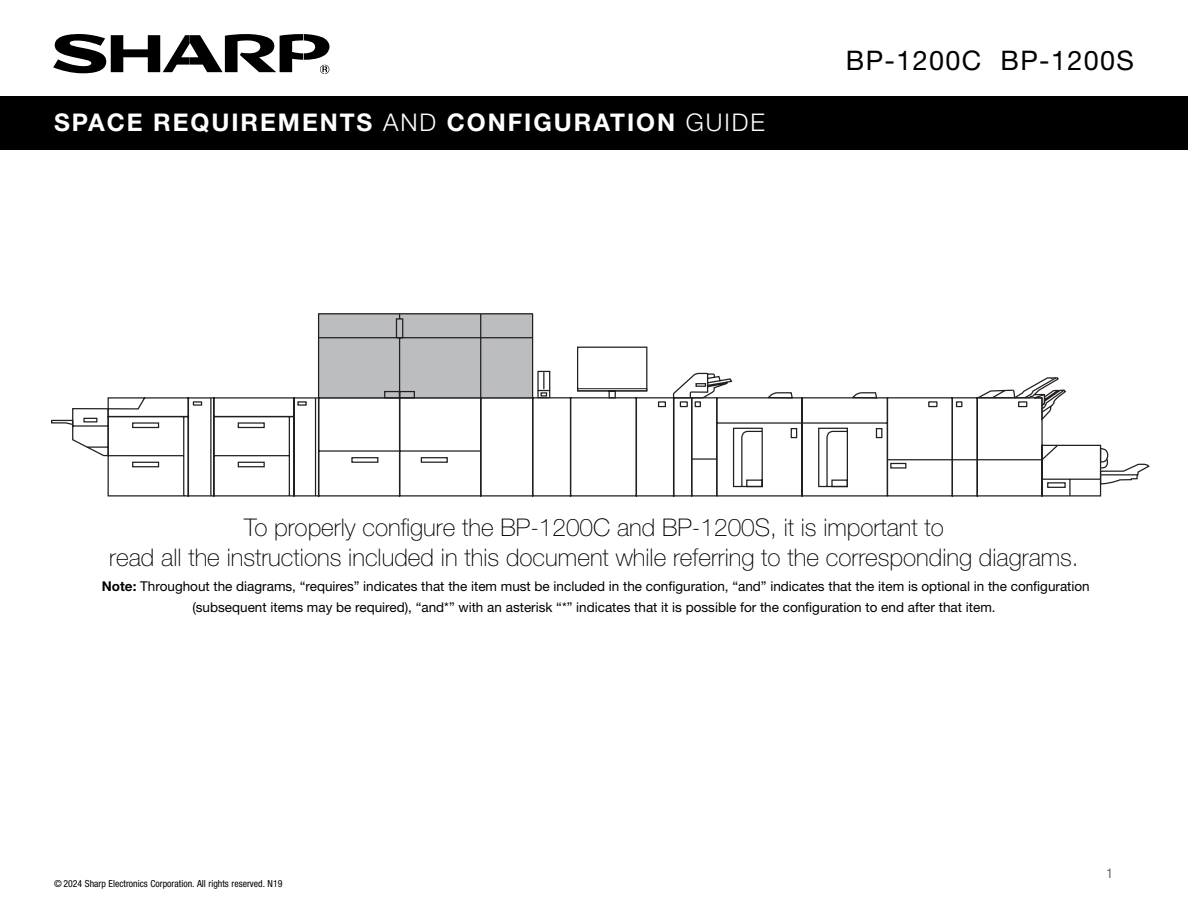
<style>
.page{position:relative;width:1188px;height:918px;background:#fff}
.page>*{position:absolute;margin:0;border:0;box-sizing:border-box;transform-origin:0 0}
.t1{font:27px "Helvetica Neue LT Std";letter-spacing:.05em;color:#000}
.t2{font:100 24.3px/30px "Helvetica Neue LT Std";color:#000;text-align:center}
.t3{font:700 24.3px "Helvetica Neue LT Std";letter-spacing:.08em;color:#fff}
.t4{font:13.5px/21px "Helvetica Neue LT Std";color:#000;text-align:center}
.t5{font:condensed 13.5px "Helvetica Neue LT Std";color:#636466}
.t6{font:condensed 9.75px "Helvetica Neue LT Std";color:#000}
.s1{font-weight:300}
.s2{font-weight:700}
</style>
<div class="page">
<div style="left:0;top:96px;width:1188px;height:54px;background:#000"></div>
<svg style="left:53px;top:34px;width:276px;height:40px"></svg>
<svg style="left:51px;top:408px;width:56px;height:49px"></svg>
<svg style="left:107px;top:397px;width:85px;height:100px"></svg>
<svg style="left:318px;top:313px;width:216px;height:33px;background:#abadae"></svg>
<svg style="left:318px;top:346px;width:330px;height:26px"></svg>
<svg style="left:192px;top:372px;width:958px;height:125px"></svg>
<svg style="left:540px;top:392px;width:599px;height:84px"></svg>
<h2 class="t3" style="left:54px;top:107px;width:712px">SPACE REQUIREMENTS <span class="s1">AND</span> CONFIGURATION <span class="s1">GUIDE</span></h2>
<h1 class="t1" style="left:846px;top:45px;width:290px">BP-1200C BP-1200S</h1>
<h2 class="t2" style="left:109px;top:513px;width:971px">To properly configure the BP-1200C and BP-1200S, it is important to<br>read all the instructions included in this document while referring to the corresponding diagrams.</h2>
<p class="t4" style="left:102px;top:576px;width:989px"><span class="s2">Note:</span> Throughout the diagrams, “requires” indicates that the item must be included in the configuration, “and” indicates that the item is optional in the configuration (subsequent items may be required), “and*” with an asterisk “*” indicates that it is possible for the configuration to end after that item.</p>
<p class="t6" style="left:54px;top:877px;width:230px">© 2024 Sharp Electronics Corporation. All rights reserved. N19</p>
<p class="t5" style="left:1106px;top:865px;width:8px">1</p>
</div>
